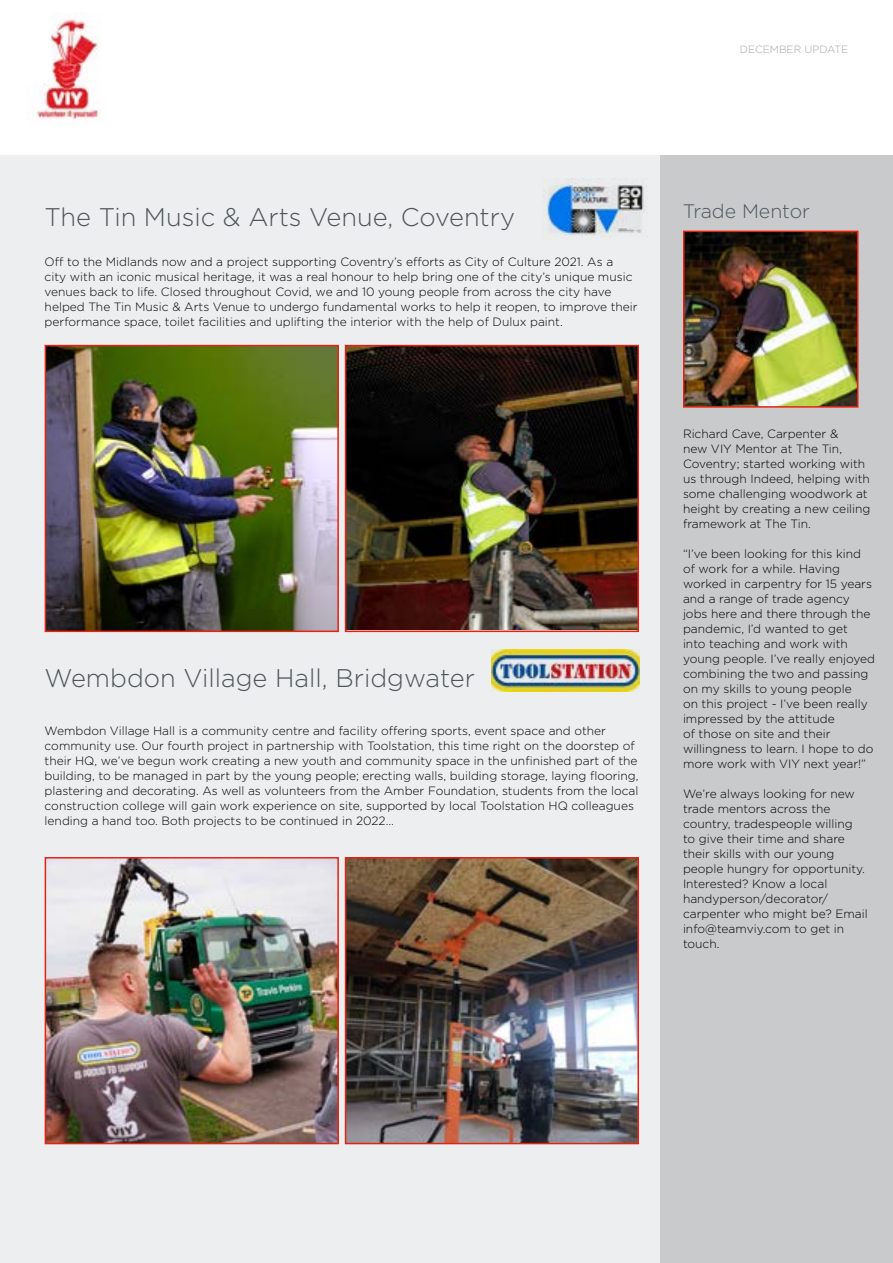
<style>
.page{position:relative;width:893px;height:1263px;background:#fff}
.page>*{position:absolute;margin:0;border:0;box-sizing:border-box;transform-origin:0 0}
.t1{font:300 25.5px "Gotham";color:#4c565c}
.t2{font:300 19.5px "Gotham";color:#4c565c}
.t3{font:300 12px/15px "Gotham";color:#000}
.t4{font:300 10.5px "Gotham";color:#a1a5a7}
</style>
<div class="page">
<div style="left:0;top:155px;width:660px;height:1108px;background:#edeeef"></div>
<div style="left:660px;top:155px;width:233px;height:1108px;background:#c8cacc"></div>
<img style="left:48px;top:348px;width:288px;height:281px">
<div style="left:45px;top:345px;width:294px;height:287px;border:2px solid #e52313"></div>
<img style="left:48px;top:860px;width:288px;height:281px">
<div style="left:45px;top:857px;width:294px;height:287px;border:2px solid #e52313"></div>
<img style="left:348px;top:348px;width:288px;height:281px">
<div style="left:345px;top:345px;width:294px;height:287px;border:2px solid #e52313"></div>
<img style="left:348px;top:860px;width:288px;height:281px">
<div style="left:345px;top:857px;width:294px;height:287px;border:2px solid #e52313"></div>
<img style="left:686px;top:234px;width:169px;height:171px">
<div style="left:683px;top:231px;width:175px;height:177px;border:2px solid #e52313"></div>
<img style="left:542px;top:178px;width:103px;height:62px">
<img style="left:492px;top:650px;width:147px;height:41px">
<img style="left:33px;top:13px;width:67px;height:112px">
<p class="t4" style="left:740px;top:45px;width:110px">DECEMBER UPDATE</p>
<h1 class="t1" style="left:45px;top:206px;width:472px">The Tin Music &amp; Arts Venue, Coventry</h1>
<p class="t3" style="left:45px;top:255px;width:594px">Off to the Midlands now and a project supporting Coventry’s efforts as City of Culture 2021. As a city with an iconic musical heritage, it was a real honour to help bring one of the city’s unique music venues back to life. Closed throughout Covid, we and 10 young people from across the city have helped The Tin Music &amp; Arts Venue to undergo fundamental works to help it reopen, to improve their performance space, toilet facilities and uplifting the interior with the help of Dulux paint.</p>
<h1 class="t1" style="left:45px;top:667px;width:432px">Wembdon Village Hall, Bridgwater</h1>
<p class="t3" style="left:45px;top:724px;width:595px">Wembdon Village Hall is a community centre and facility offering sports, event space and other community use. Our fourth project in partnership with Toolstation, this time right on the doorstep of their HQ, we’ve begun work creating a new youth and community space in the unfinished part of the building, to be managed in part by the young people; erecting walls, building storage, laying flooring, plastering and decorating. As well as volunteers from the Amber Foundation, students from the local construction college will gain work experience on site, supported by local Toolstation HQ colleagues lending a hand too. Both projects to be continued in 2022…</p>
<h2 class="t2" style="left:683px;top:202px;width:129px">Trade Mentor</h2>
<p class="t3" style="left:683px;top:427px;width:189px">Richard Cave, Carpenter &amp;<br>new VIY Mentor at The Tin,<br>Coventry; started working with us through Indeed, helping with some challenging woodwork at height by creating a new ceiling framework at The Tin.</p>
<p class="t3" style="left:683px;top:547px;width:193px">“I’ve been looking for this kind of work for a while. Having worked in carpentry for 15 years and a range of trade agency jobs here and there through the pandemic, I’d wanted to get<br>into teaching and work with young people. I’ve really enjoyed combining the two and passing on my skills to young people<br>on this project - I’ve been really impressed by the attitude<br>of those on site and their willingness to learn. I hope to do more work with VIY next year!”</p>
<p class="t3" style="left:683px;top:787px;width:186px">We’re always looking for new trade mentors across the country, tradespeople willing to give their time and share their skills with our young people hungry for opportunity.<br>Interested? Know a local handyperson/decorator/ carpenter who might be? Email info@teamviy.com to get in touch.</p>
</div>
